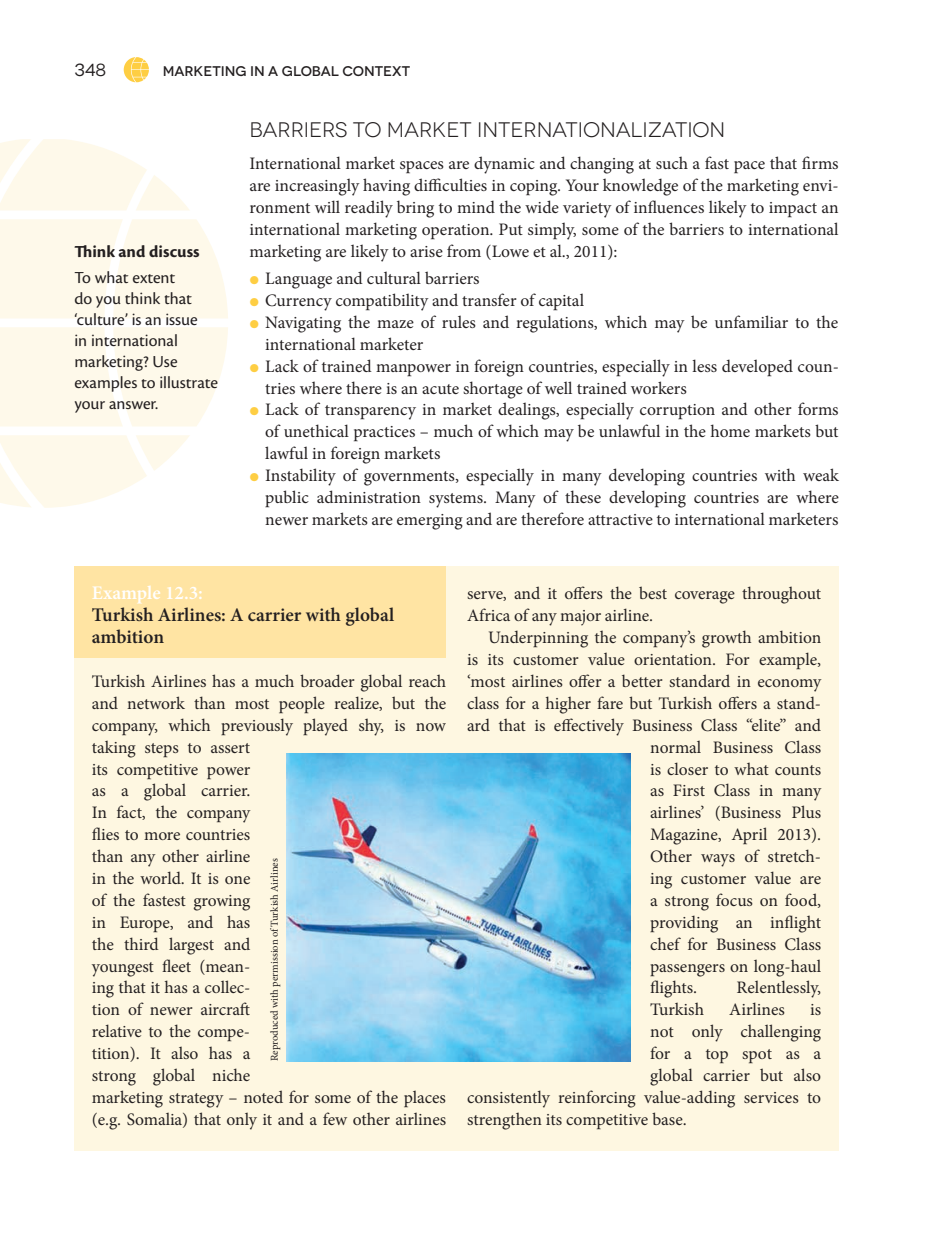
<style>
.page{position:relative;width:933px;height:1251px;background:#fff}
.page>*{position:absolute;margin:0;border:0;box-sizing:border-box;transform-origin:0 0}
.t1{font:21px "Novecentowide";color:#231f20}
.t2{font:600 19.25px/21.9px "Minion Pro";color:#231f20}
.t3{font:17.5px/21.9px "Minion Pro";letter-spacing:-.005em;color:#231f20;text-align:justify}
.t4{font:17.5px/21px "Cronos Pro";color:#231f20}
.t5{font:700 17.5px/26.2px "Cronos Pro";color:#231f20}
.t6{font:17.5px "Novecentowide";color:#231f20}
.t7{font:500 14px "Novecentowide";color:#231f20}
.t8{font:10.5px "Minion Pro";letter-spacing:-.005em;color:#231f20}
.s1{font-weight:400}
.s2{color:#fece43}
.s3{color:#fff}
</style>
<div class="page">
<svg style="left:124px;top:57px;width:25px;height:25px"></svg>
<div style="left:74px;top:566px;width:764px;height:583px;background:#fef7e1"></div>
<div style="left:74px;top:566px;width:372px;height:91px;background:#ffe4a3"></div>
<img style="left:286px;top:753px;width:344px;height:307px">
<svg style="left:0;top:139px;width:228px;height:368px"></svg>
<p class="t6" style="left:74px;top:60px;width:33px">348</p>
<p class="t7" style="left:163px;top:63px;width:249px">MARKETING IN A GLOBAL CONTEXT</p>
<p class="t5" style="left:74px;top:237px;width:127px">Think and discuss<br><span class="s1">To what extent</span></p>
<p class="t4" style="left:74px;top:289px;width:145px">do you think that ‘culture’ is an issue<br>in international marketing? Use examples to illustrate your answer.</p>
<p class="t1" style="left:249px;top:117px;width:477px">BARRIERS TO MARKET INTERNATIONALIZATION</p>
<p class="t3" style="left:249px;top:154px;width:590px">International market spaces are dynamic and changing at such a fast pace that firms are increasingly having difficulties in coping. Your knowledge of the marketing envi&shy;ronment will readily bring to mind the wide variety of influences likely to impact an international marketing operation. Put simply, some of the barriers to international marketing are likely to arise from (Lowe et al., 2011):</p>
<p class="t3" style="left:249px;top:269px;width:232px"><span class="s2">●</span> Language and cultural barriers</p>
<p class="t3" style="left:249px;top:291px;width:336px"><span class="s2">●</span> Currency compatibility and transfer of capital</p>
<p class="t3" style="left:265px;top:313px;width:574px;text-indent:-16px"><span class="s2">●</span> Navigating the maze of rules and regulations, which may be unfamiliar to the international marketer</p>
<p class="t3" style="left:265px;top:356px;width:575px;text-indent:-16px"><span class="s2">●</span> Lack of trained manpower in foreign countries, especially in less developed coun&shy;tries where there is an acute shortage of well trained workers</p>
<p class="t3" style="left:265px;top:400px;width:575px;text-indent:-16px"><span class="s2">●</span> Lack of transparency in market dealings, especially corruption and other forms of unethical practices – much of which may be unlawful in the home markets but lawful in foreign markets</p>
<p class="t3" style="left:265px;top:466px;width:575px;text-indent:-16px"><span class="s2">●</span> Instability of governments, especially in many developing countries with weak public administration systems. Many of these developing countries are where newer markets are emerging and are therefore attractive to international marketers</p>
<p class="t2" style="left:92px;top:583px;width:304px"><span class="s3">Example 12.3:<br></span>Turkish Airlines: A carrier with global ambition</p>
<p class="t3" style="left:92px;top:671px;width:356px;text-align:left">Turkish Airlines has a much broader global reach and network than most people realize, but the company, which previously played shy, is now taking steps to assert<br>its competitive power<br>as a global carrier.<br>In fact, the company<br>flies to more countries<br>than any other airline<br>in the world. It is one<br>of the fastest growing<br>in Europe, and has<br>the third largest and<br>youngest fleet (mean-<br>ing that it has a collec-<br>tion of newer aircraft<br>relative to the compe-<br>tition). It also has a<br>strong global niche<br>marketing strategy – noted for some of the places (e.g. Somalia) that only it and a few other airlines</p>
<p class="t8" style="left:270px;top:1060px;width:204px;rotate:-90deg">Reproduced with permission of Turkish Airlines</p>
<p class="t3" style="left:467px;top:584px;width:355px">serve, and it offers the best coverage throughout</p>
<p class="t3" style="left:467px;top:606px;width:187px">Africa of any major airline.</p>
<p class="t3" style="left:488px;top:628px;width:335px">Underpinning the company’s growth ambition</p>
<p class="t3" style="left:467px;top:649px;width:355px">is its customer value orientation. For example,</p>
<p class="t3" style="left:467px;top:671px;width:356px">‘most airlines offer a better standard in economy</p>
<p class="t3" style="left:467px;top:693px;width:355px">class for a higher fare but Turkish offers a stand-</p>
<p class="t3" style="left:467px;top:715px;width:355px">ard that is effectively Business Class “elite” and</p>
<p class="t3" style="left:650px;top:737px;width:173px">normal Business Class</p>
<p class="t3" style="left:650px;top:759px;width:172px">is closer to what counts</p>
<p class="t3" style="left:650px;top:781px;width:173px">as First Class in many</p>
<p class="t3" style="left:650px;top:803px;width:173px">airlines’ (Business Plus</p>
<p class="t3" style="left:650px;top:824px;width:172px">Magazine, April 2013).</p>
<p class="t3" style="left:650px;top:846px;width:172px">Other ways of stretch-</p>
<p class="t3" style="left:650px;top:868px;width:172px">ing customer value are</p>
<p class="t3" style="left:650px;top:890px;width:173px">a strong focus on food,</p>
<p class="t3" style="left:650px;top:912px;width:173px">providing an inflight</p>
<p class="t3" style="left:650px;top:934px;width:172px">chef for Business Class</p>
<p class="t3" style="left:650px;top:956px;width:173px">passengers on long-haul</p>
<p class="t3" style="left:650px;top:978px;width:49px">flights.</p>
<p class="t3" style="left:736px;top:978px;width:86px">Relentlessly,</p>
<p class="t3" style="left:650px;top:999px;width:55px">Turkish</p>
<p class="t3" style="left:729px;top:999px;width:57px">Airlines</p>
<p class="t3" style="left:810px;top:999px;width:13px">is</p>
<p class="t3" style="left:650px;top:1021px;width:172px">not only challenging</p>
<p class="t3" style="left:650px;top:1043px;width:173px">for a top spot as a</p>
<p class="t3" style="left:650px;top:1065px;width:172px">global carrier but also</p>
<p class="t3" style="left:467px;top:1087px;width:355px">consistently reinforcing value-adding services to</p>
<p class="t3" style="left:467px;top:1109px;width:221px">strengthen its competitive base.</p>
</div>
